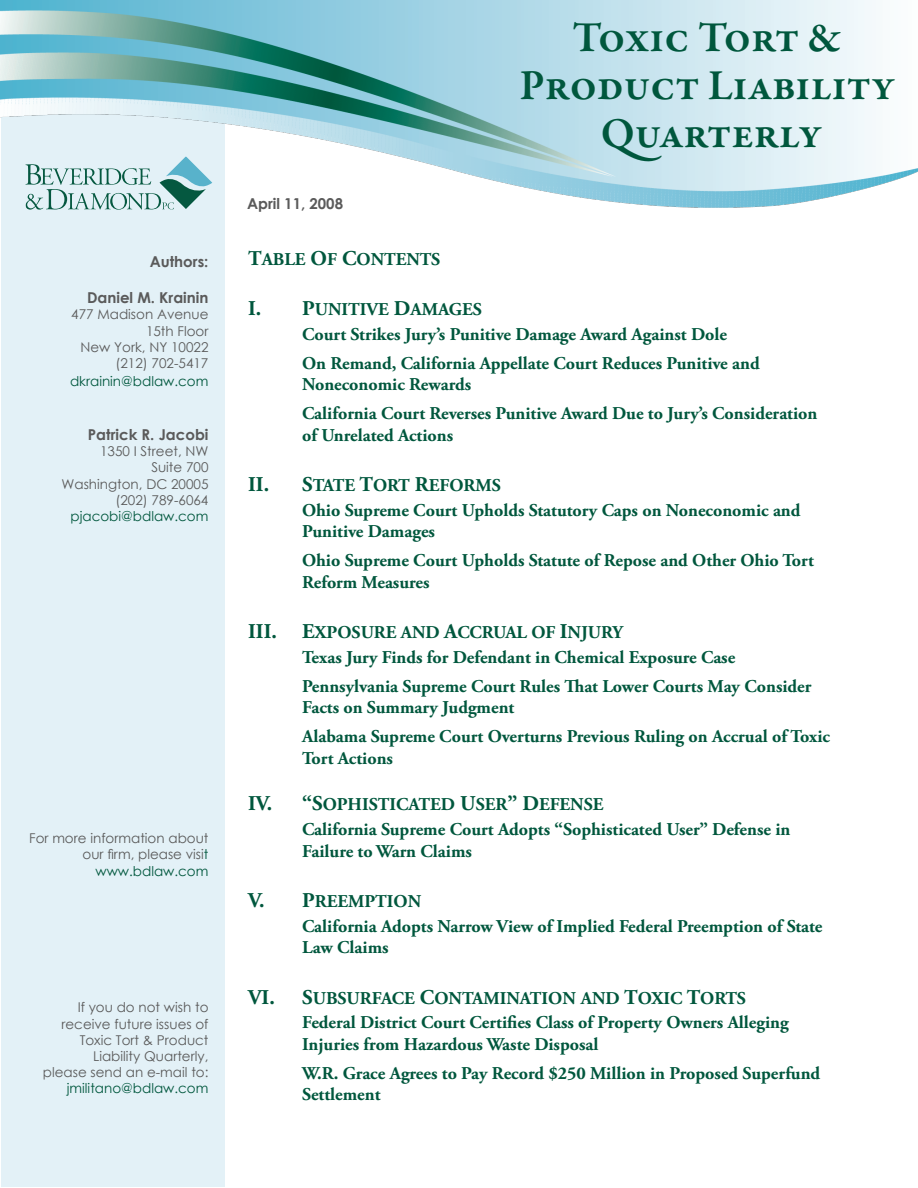
<style>
.page{position:relative;width:918px;height:1188px;background:#fff}
.page>*{position:absolute;margin:0;border:0;box-sizing:border-box;transform-origin:0 0}
.t1{font:600 43.5px/48px "Garamond Premr Pro";letter-spacing:-.005em;color:#00573d;text-align:center}
.Heading__Green{font:700 18px/21.6px "Adobe Garamond Pro";color:#00573d}
.Heading__Green-2{font:700 18px "Adobe Garamond Pro";color:#00573d}
.Side_Bar_Text{font:700 15px "Century Gothic";color:#5a5a5a}
.Side_Bar_Text-2{font:13.5px/16.2px "Century Gothic";color:#5a5a5a;text-align:right}
.Side_Bar_Text-3{font:13.5px "Century Gothic";color:#00573d}
.s1{color:#00573d}
.s2{font-size:21px}
</style>
<div class="page">
<div style="left:1px;top:82px;width:224px;height:1105px;background:#e3f1f7"></div>
<img style="left:0;top:0;width:918px;height:208px">
<svg style="left:26px;top:156px;width:186px;height:54px"></svg>
<p class="Side_Bar_Text" style="left:150px;top:250px;width:60px">Authors:</p>
<p class="Side_Bar_Text" style="left:87px;top:286px;width:123px">Daniel M. Krainin</p>
<p class="Side_Bar_Text-2" style="left:71px;top:306px;width:139px">477 Madison Avenue<br>15th Floor<br>New York, NY 10022 (212) 702-5417</p>
<p class="Side_Bar_Text-3" style="left:70px;top:372px;width:140px">dkrainin@bdlaw.com</p>
<p class="Side_Bar_Text" style="left:88px;top:423px;width:122px">Patrick R. Jacobi</p>
<p class="Side_Bar_Text-2" style="left:62px;top:443px;width:148px">1350 I Street, NW<br>Suite 700<br>Washington, DC 20005 (202) 789-6064 <span class="s1">pjacobi@bdlaw.com</span></p>
<p class="Side_Bar_Text-2" style="left:29px;top:830px;width:181px">For more information about our firm, please visi<span class="s1">t www.bdlaw.com</span></p>
<p class="Side_Bar_Text-2" style="left:43px;top:999px;width:167px">If you do not wish to receive future issues of<br>Toxic Tort &amp; Product<br>Liability Quarterly,<br>please send an e-mail to: <span class="s1">jmilitano@bdlaw.com</span></p>
<p class="t1" style="left:519px;top:14px;width:377px">Toxic Tort &amp;<br>Product Liability<br>Quarterly</p>
<p class="Side_Bar_Text" style="left:247px;top:192px;width:97px">April 11, 2008</p>
<p class="Heading__Green" style="left:248px;top:249px;width:194px"><span class="s2">T</span>ABLE <span class="s2">O</span>F <span class="s2">C</span>ONTENTS</p>
<p class="Heading__Green" style="left:248px;top:299px;width:235px"><span class="s2">I. P</span>UNITIVE <span class="s2">D</span>AMAGES</p>
<p class="Heading__Green" style="left:302px;top:320px;width:459px;line-height:28.8px">Court Strikes Jury’s Punitive Damage Award Against Dole<br>On Remand, California Appellate Court Reduces Punitive and</p>
<p class="Heading__Green" style="left:302px;top:374px;width:171px">Noneconomic Rewards</p>
<p class="Heading__Green" style="left:302px;top:403px;width:517px">California Court Reverses Punitive Award Due to Jury’s Consideration of Unrelated Actions</p>
<p class="Heading__Green" style="left:248px;top:475px;width:254px"><span class="s2">II. S</span>TATE <span class="s2">T</span>ORT <span class="s2">R</span>EFORMS</p>
<p class="Heading__Green" style="left:302px;top:500px;width:500px">Ohio Supreme Court Upholds Statutory Caps on Noneconomic and<br>Punitive Damages</p>
<p class="Heading__Green" style="left:302px;top:550px;width:513px">Ohio Supreme Court Upholds Statute of Repose and Other Ohio Tort<br>Reform Measures</p>
<p class="Heading__Green" style="left:248px;top:622px;width:376px"><span class="s2">III. E</span>XPOSURE AND <span class="s2">A</span>CCRUAL OF <span class="s2">I</span>NJURY</p>
<p class="Heading__Green" style="left:302px;top:647px;width:435px">Texas Jury Finds for Defendant in Chemical Exposure Case</p>
<p class="Heading__Green" style="left:302px;top:675px;width:511px">Pennsylvania Supreme Court Rules That Lower Courts May Consider<br>Facts on Summary Judgment</p>
<p class="Heading__Green" style="left:302px;top:726px;width:529px">Alabama Supreme Court Overturns Previous Ruling on Accrual of Toxic<br>Tort Actions</p>
<p class="Heading__Green-2" style="left:248px;top:794px;width:357px"><span class="s2">IV. “</span><span class="s2">S</span>OPHISTICATED <span class="s2">U</span>SER<span class="s2">” D</span>EFENSE</p>
<p class="Heading__Green" style="left:302px;top:819px;width:490px">California Supreme Court Adopts “Sophisticated User” Defense in<br>Failure to Warn Claims</p>
<p class="Heading__Green" style="left:248px;top:891px;width:175px"><span class="s2">V. P</span>REEMPTION</p>
<p class="Heading__Green" style="left:302px;top:915px;width:522px">California Adopts Narrow View of Implied Federal Preemption of State<br>Law Claims</p>
<p class="Heading__Green" style="left:248px;top:987px;width:499px"><span class="s2">VI. S</span>UBSURFACE <span class="s2">C</span>ONTAMINATION AND <span class="s2">T</span>OXIC <span class="s2">T</span>ORTS</p>
<p class="Heading__Green" style="left:302px;top:1012px;width:488px">Federal District Court Certifies Class of Property Owners Alleging<br>Injuries from Hazardous Waste Disposal</p>
<p class="Heading__Green" style="left:302px;top:1062px;width:520px">W.R. Grace Agrees to Pay Record $250 Million in Proposed Superfund<br>Settlement</p>
</div>
